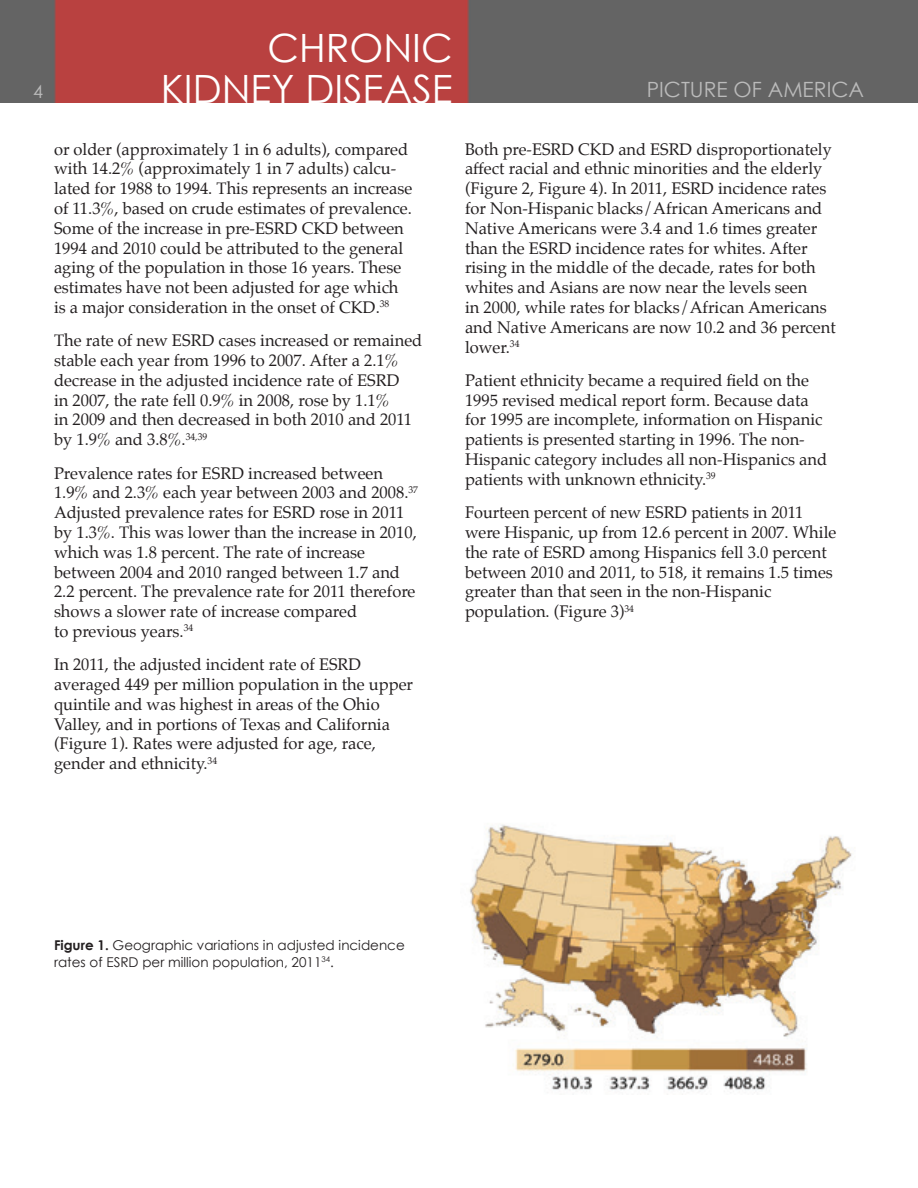
<style>
.page{position:relative;width:918px;height:1188px;background:#fff}
.page>*{position:absolute;margin:0;border:0;box-sizing:border-box;transform-origin:0 0}
.t1{font:39px "Century Gothic";color:#fff}
.t2{font:21px "Century Gothic";color:#bbb}
.t3{font:18px "Century Gothic";color:#bbb}
.Paragraph_1{font:16.5px/19.8px "Palatino";color:#231f20}
.t4{font:13.5px/16.2px "Century Gothic";color:#231f20}
.s1{font-weight:700}
</style>
<div class="page">
<img style="left:0;top:0;width:918px;height:103px">
<img style="left:469px;top:824px;width:383px;height:271px">
<h1 class="t1" style="left:267px;top:24px;width:187px">CHRONIC</h1>
<p class="t3" style="left:33px;top:80px;width:11px">4</p>
<h1 class="t1" style="left:161px;top:65px;width:293px">KIDNEY DISEASE</h1>
<p class="t2" style="left:647px;top:76px;width:219px">PICTURE OF AMERICA</p>
<p class="Paragraph_1" style="left:54px;top:139px;width:360px">or older (approximately 1 in 6 adults), compared with 14.2% (approximately 1 in 7 adults) calcu&shy;lated for 1988 to 1994. This represents an increase of 11.3%, based on crude estimates of prevalence.<br>Some of the increase in pre-ESRD CKD between 1994 and 2010 could be attributed to the general aging of the population in those 16 years. These estimates have not been adjusted for age which is a major consideration in the onset of CKD.<sup>38</sup></p>
<p class="Paragraph_1" style="left:54px;top:331px;width:370px">The rate of new ESRD cases increased or remained stable each year from 1996 to 2007. After a 2.1% decrease in the adjusted incidence rate of ESRD<br>in 2007, the rate fell 0.9% in 2008, rose by 1.1%<br>in 2009 and then decreased in both 2010 and 2011 by 1.9% and 3.8%.<sup>34,39</sup></p>
<p class="Paragraph_1" style="left:54px;top:463px;width:366px">Prevalence rates for ESRD increased between 1.9% and 2.3% each year between 2003 and 2008.<sup>37<br></sup>Adjusted prevalence rates for ESRD rose in 2011 by 1.3%. This was lower than the increase in 2010, which was 1.8 percent. The rate of increase between 2004 and 2010 ranged between 1.7 and 2.2 percent. The prevalence rate for 2011 therefore shows a slower rate of increase compared<br>to previous years.<sup>34</sup></p>
<p class="Paragraph_1" style="left:54px;top:655px;width:361px">In 2011, the adjusted incident rate of ESRD averaged 449 per million population in the upper quintile and was highest in areas of the Ohio Valley, and in portions of Texas and California (Figure 1). Rates were adjusted for age, race, gender and ethnicity.<sup>34</sup></p>
<p class="Paragraph_1" style="left:465px;top:139px;width:372px">Both pre-ESRD CKD and ESRD disproportionately affect racial and ethnic minorities and the elderly (Figure 2, Figure 4). In 2011, ESRD incidence rates for Non-Hispanic blacks/African Americans and Native Americans were 3.4 and 1.6 times greater than the ESRD incidence rates for whites. After rising in the middle of the decade, rates for both whites and Asians are now near the levels seen<br>in 2000, while rates for blacks/African Americans and Native Americans are now 10.2 and 36 percent lower.<sup>34</sup></p>
<p class="Paragraph_1" style="left:465px;top:370px;width:364px">Patient ethnicity became a required field on the 1995 revised medical report form. Because data for 1995 are incomplete, information on Hispanic patients is presented starting in 1996. The non-Hispanic category includes all non-Hispanics and patients with unknown ethnicity.<sup>39</sup></p>
<p class="Paragraph_1" style="left:465px;top:503px;width:373px">Fourteen percent of new ESRD patients in 2011 were Hispanic, up from 12.6 percent in 2007. While the rate of ESRD among Hispanics fell 3.0 percent between 2010 and 2011, to 518, it remains 1.5 times greater than that seen in the non-Hispanic population. (Figure 3)<sup>34</sup></p>
<p class="t4" style="left:54px;top:937px;width:352px"><span class="s1">Figure 1.</span> Geographic variations in adjusted incidence rates of ESRD per million population, 2011<sup>34</sup>.</p>
</div>
